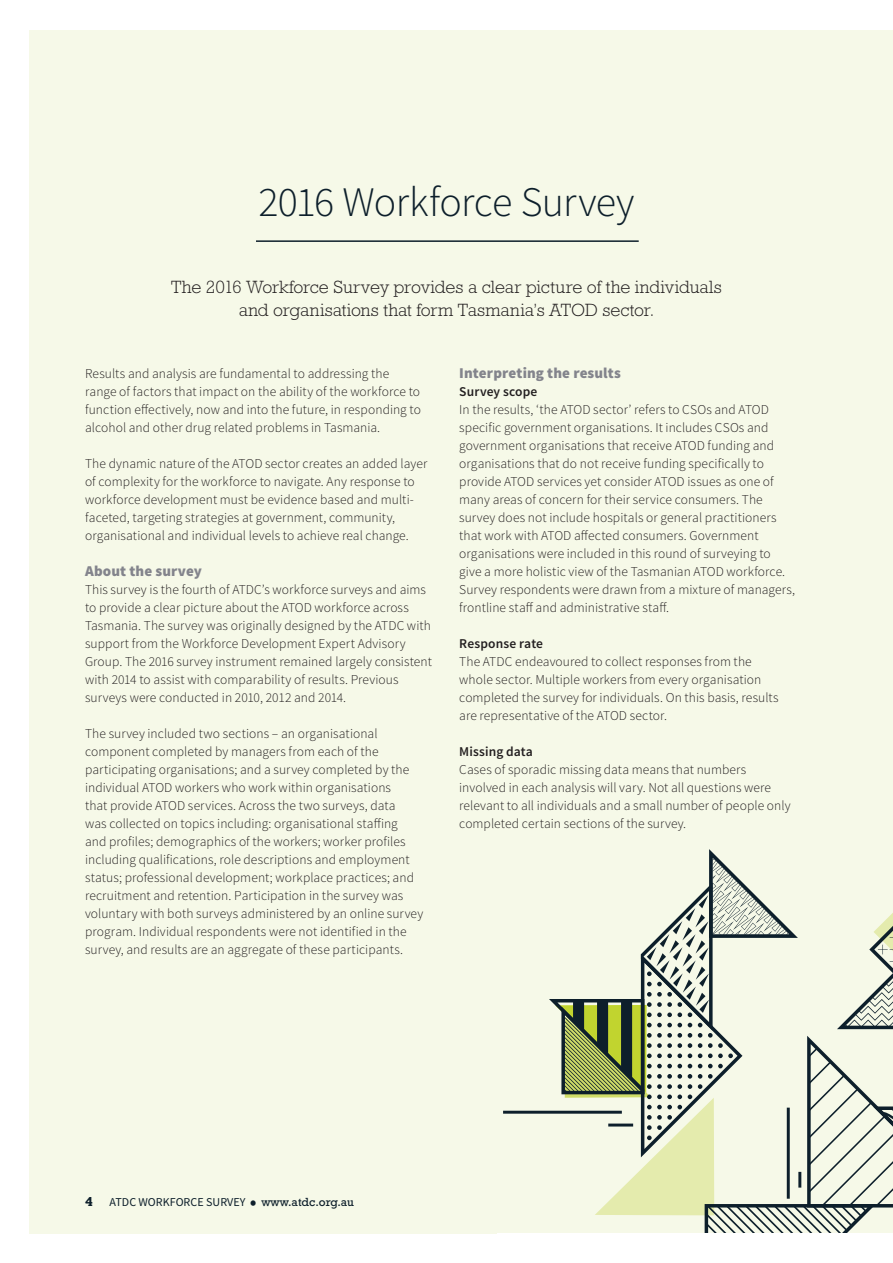
<style>
.page{position:relative;width:893px;height:1263px;background:#fff}
.page>*{position:absolute;margin:0;border:0;box-sizing:border-box;transform-origin:0 0}
.t1{font:300 42px "Source Sans Pro";letter-spacing:-.015em;color:#0d1f2b}
.t2{font:300 18px/22.5px "Rockwell";color:#231f20;text-align:center}
.t3{font:900 15px "Source Sans Pro";letter-spacing:.01em;color:#83848c}
.t4{font:300 13.5px/18px "Source Sans Pro";letter-spacing:.005em;color:#231f20}
.t5{font:600 13.5px "Source Sans Pro";letter-spacing:.01em;color:#231f20}
.t6{font:12px "Source Sans Pro";color:#0d1f2b}
.t7{font:700 12px "Rockwell";color:#0d1f2b}
.s1{font-size:22.5px}
.s2{font-family:"Rockwell"}
</style>
<div class="page">
<div style="left:30px;top:30px;width:863px;height:1203px;background:#f6f9e8"></div>
<hr style="left:256px;top:240px;width:383px;height:2px;background:#0d1f2b">
<hr style="left:503px;top:1111px;width:119px;height:3px;background:#0d1f2b">
<svg style="left:549px;top:849px;width:344px;height:384px"></svg>
<h1 class="t1" style="left:259px;top:177px;width:377px">2016 Workforce Survey</h1>
<h2 class="t2" style="left:171px;top:276px;width:552px">The 2016 Workforce Survey provides a clear picture of the individuals and organisations that form Tasmania’s ATOD sector.</h2>
<p class="t4" style="left:85px;top:365px;width:337px">Results and analysis are fundamental to addressing the range of factors that impact on the ability of the workforce to function effectively, now and into the future, in responding to alcohol and other drug related problems in Tasmania.</p>
<p class="t4" style="left:85px;top:455px;width:344px">The dynamic nature of the ATOD sector creates an added layer of complexity for the workforce to navigate. Any response to workforce development must be evidence based and multi&shy;faceted, targeting strategies at government, community, organisational and individual levels to achieve real change.</p>
<p class="t3" style="left:85px;top:561px;width:118px">About the survey</p>
<p class="t4" style="left:85px;top:581px;width:348px">This survey is the fourth of ATDC’s workforce surveys and aims to provide a clear picture about the ATOD workforce across Tasmania. The survey was originally designed by the ATDC with support from the Workforce Development Expert Advisory Group. The 2016 survey instrument remained largely consistent with 2014 to assist with comparability of results. Previous surveys were conducted in 2010, 2012 and 2014.</p>
<p class="t4" style="left:85px;top:725px;width:340px">The survey included two sections – an organisational component completed by managers from each of the participating organisations; and a survey completed by the individual ATOD workers who work within organisations<br>that provide ATOD services. Across the two surveys, data<br>was collected on topics including: organisational staffing<br>and profiles; demographics of the workers; worker profiles including qualifications, role descriptions and employment status; professional development; workplace practices; and recruitment and retention. Participation in the survey was voluntary with both surveys administered by an online survey program. Individual respondents were not identified in the survey, and results are an aggregate of these participants.</p>
<p class="t3" style="left:459px;top:363px;width:163px">Interpreting the results</p>
<p class="t5" style="left:459px;top:383px;width:80px">Survey scope</p>
<p class="t4" style="left:459px;top:401px;width:337px">In the results, ‘the ATOD sector’ refers to CSOs and ATOD specific government organisations. It includes CSOs and government organisations that receive ATOD funding and organisations that do not receive funding specifically to provide ATOD services yet consider ATOD issues as one of many areas of concern for their service consumers. The survey does not include hospitals or general practitioners that work with ATOD affected consumers. Government organisations were included in this round of surveying to give a more holistic view of the Tasmanian ATOD workforce.<br>Survey respondents were drawn from a mixture of managers, frontline staff and administrative staff.</p>
<p class="t5" style="left:459px;top:635px;width:85px">Response rate</p>
<p class="t4" style="left:459px;top:653px;width:321px">The ATDC endeavoured to collect responses from the whole sector. Multiple workers from every organisation completed the survey for individuals. On this basis, results are representative of the ATOD sector.</p>
<p class="t5" style="left:459px;top:743px;width:75px">Missing data</p>
<p class="t4" style="left:459px;top:761px;width:333px">Cases of sporadic missing data means that numbers involved in each analysis will vary. Not all questions were relevant to all individuals and a small number of people only completed certain sections of the survey.</p>
<p class="t7" style="left:85px;top:1194px;width:9px">4</p>
<p class="t6" style="left:109px;top:1195px;width:246px">ATDC WORKFORCE SURVEY <span class="s1">•</span> <span class="s2">www.atdc.org.au</span></p>
</div>
